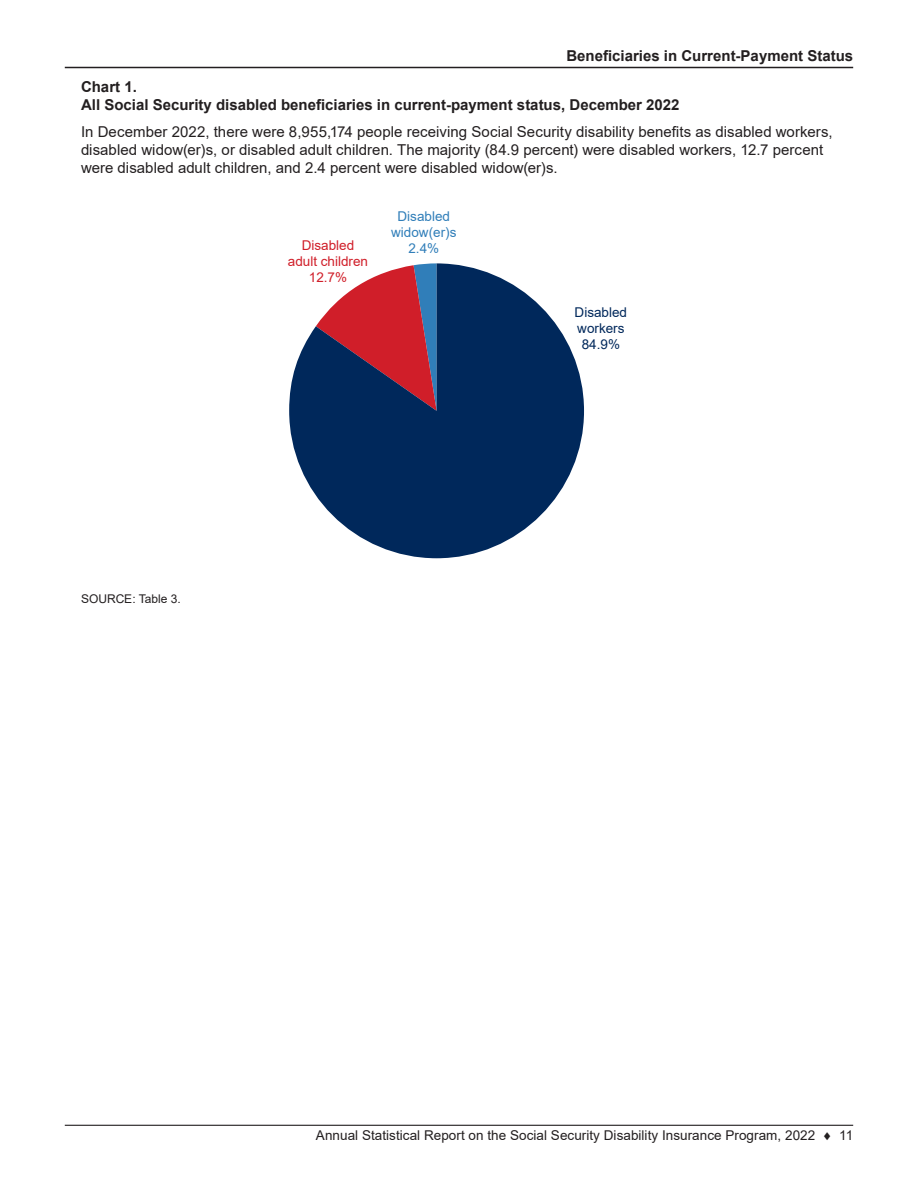
<style>
.page{position:relative;width:918px;height:1188px;background:#fff}
.page>*{position:absolute;margin:0;border:0;box-sizing:border-box;transform-origin:0 0}
.ParaFirst{font:15px/18px "Arial";letter-spacing:.005em;color:#231f20}
.Chart_Title{font:700 15px "Arial";color:#231f20}
.t1{font:13.5px "Arial";letter-spacing:.005em;color:#231f20}
.t2{font:13.5px/16.2px "Arial";color:#d01e29;text-align:center}
.t3{font:13.5px/16.2px "Arial";color:#307eb9;text-align:center}
.t4{font:13.5px/16.2px "Arial";color:#00285b;text-align:center}
.Source_Note{font:12px "Arial";color:#231f20}
</style>
<div class="page">
<hr style="left:65px;top:67px;width:788px;height:1px;background:#231f20">
<hr style="left:65px;top:1125px;width:788px;height:1px;background:#231f20">
<svg style="left:289px;top:263px;width:295px;height:295px;fill:#00285b"></svg>
<p class="Chart_Title" style="left:566px;top:45px;width:288px">Beneficiaries in Current-Payment Status</p>
<p class="Chart_Title" style="left:81px;top:76px;width:57px">Chart 1.</p>
<p class="Chart_Title" style="left:81px;top:94px;width:600px">All Social Security disabled beneficiaries in current-payment status, December 2022</p>
<p class="ParaFirst" style="left:81px;top:123px;width:753px">In December 2022, there were 8,955,174 people receiving Social Security disability benefits as disabled workers, disabled widow(er)s, or disabled adult children. The majority (84.9 percent) were disabled workers, 12.7 percent were disabled adult children, and 2.4 percent were disabled widow(er)s.</p>
<p class="t2" style="left:288px;top:237px;width:82px">Disabled adult children<br>12.7%</p>
<p class="t3" style="left:391px;top:208px;width:67px">Disabled widow(er)s<br>2.4%</p>
<p class="Source_Note" style="left:81px;top:591px;width:101px">SOURCE: Table 3.</p>
<p class="t4" style="left:575px;top:304px;width:54px">Disabled workers<br>84.9%</p>
<p class="t1" style="left:316px;top:1126px;width:539px">Annual Statistical Report on the Social Security Disability Insurance Program, 2022 ♦ 11</p>
</div>
